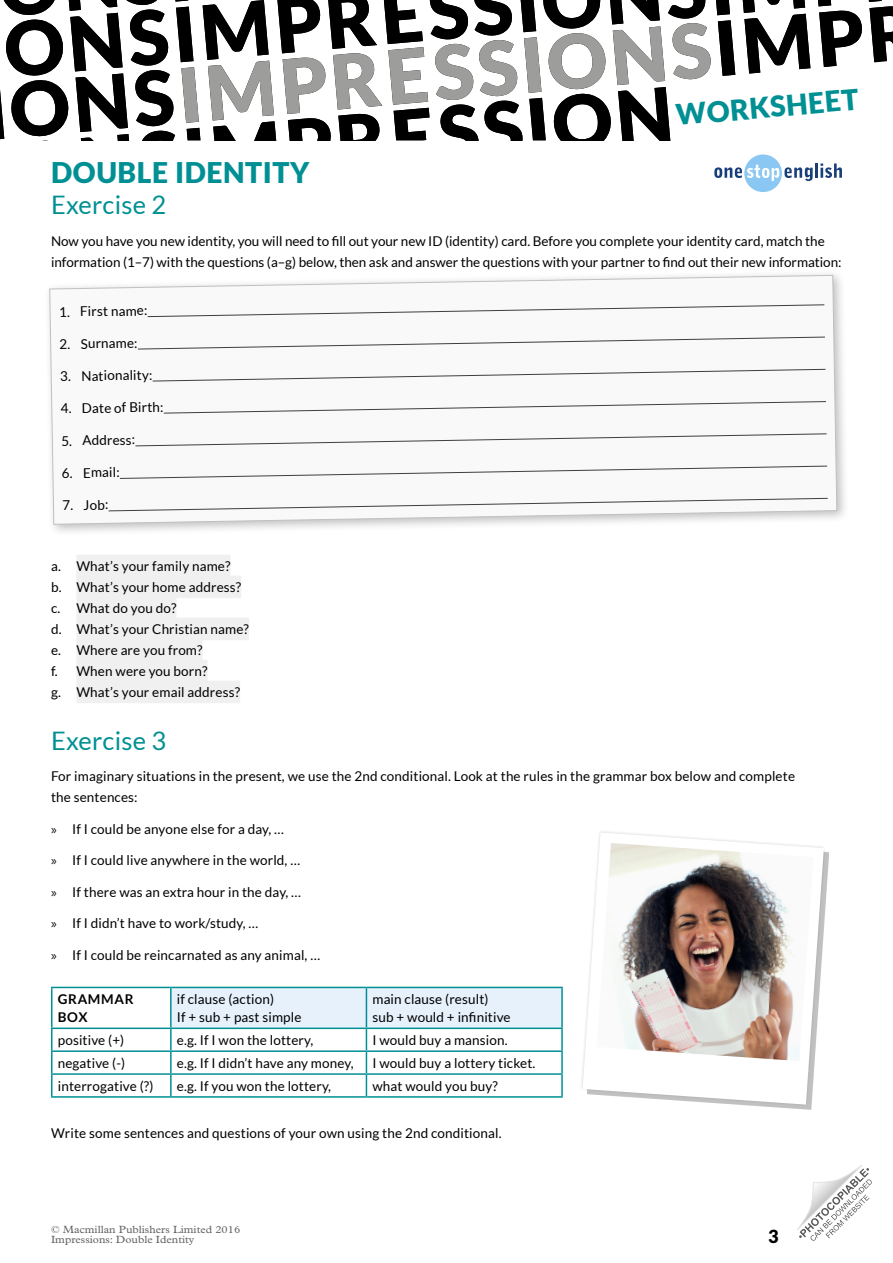
<style>
.page{position:relative;width:893px;height:1263px;background:#fff}
.page>*{position:absolute;margin:0;border:0;box-sizing:border-box;transform-origin:0 0}
.t1{font:900 28.5px "Lato";letter-spacing:.02em;color:#009094}
.t2{font:25.5px "Lato";letter-spacing:.01em;color:#009094}
.t3{font:900 18px "Lato";color:#000}
.t4{font:13.5px/21px "Lato";letter-spacing:.01em;color:#000}
.t5{font:700 13.5px/18px "Lato";letter-spacing:.05em;color:#000}
.t6{font:10.5px/10.5px "Plantin Std";color:#646363;scale:1.08 1}
.s1{font-family:"Myriad Pro"}
</style>
<div class="page">
<svg style="left:797px;top:1165px;width:75px;height:76px"></svg>
<svg style="left:0;top:0;width:893px;height:192px"></svg>
<div style="left:76px;top:555px;width:155px;height:22px;background:#f0f0f0"></div>
<div style="left:76px;top:576px;width:165px;height:22px;background:#f0f0f0"></div>
<div style="left:76px;top:597px;width:100px;height:22px;background:#f0f0f0"></div>
<div style="left:76px;top:618px;width:173px;height:22px;background:#f0f0f0"></div>
<div style="left:76px;top:639px;width:127px;height:22px;background:#f0f0f0"></div>
<div style="left:76px;top:660px;width:132px;height:22px;background:#f0f0f0"></div>
<div style="left:76px;top:681px;width:164px;height:22px;background:#f0f0f0"></div>
<hr style="left:51px;top:987px;width:120px;height:1px;background:#009094">
<hr style="left:51px;top:988px;width:2px;height:39px;background:#009094">
<hr style="left:170px;top:988px;width:2px;height:39px;background:#009094">
<hr style="left:366px;top:987px;width:197px;height:1px;background:#009094">
<hr style="left:561px;top:988px;width:2px;height:39px;background:#009094">
<hr style="left:51px;top:1027px;width:120px;height:2px;background:#009094">
<hr style="left:51px;top:1029px;width:2px;height:21px;background:#009094">
<hr style="left:170px;top:1029px;width:2px;height:21px;background:#009094">
<hr style="left:366px;top:1027px;width:197px;height:2px;background:#009094">
<hr style="left:561px;top:1029px;width:2px;height:21px;background:#009094">
<hr style="left:51px;top:1050px;width:120px;height:2px;background:#009094">
<hr style="left:51px;top:1052px;width:2px;height:21px;background:#009094">
<hr style="left:170px;top:1052px;width:2px;height:21px;background:#009094">
<hr style="left:366px;top:1050px;width:197px;height:2px;background:#009094">
<hr style="left:561px;top:1052px;width:2px;height:21px;background:#009094">
<hr style="left:51px;top:1073px;width:120px;height:2px;background:#009094">
<hr style="left:51px;top:1075px;width:2px;height:21px;background:#009094">
<hr style="left:170px;top:1075px;width:2px;height:21px;background:#009094">
<hr style="left:366px;top:1073px;width:197px;height:2px;background:#009094">
<svg style="left:171px;top:987px;width:391px;height:109px"></svg>
<hr style="left:561px;top:1075px;width:2px;height:21px;background:#009094">
<hr style="left:51px;top:1096px;width:120px;height:2px;background:#009094">
<hr style="left:171px;top:1096px;width:195px;height:2px;background:#009094">
<hr style="left:366px;top:1096px;width:197px;height:2px;background:#009094">
<div style="left:43px;top:269px;width:806px;height:267px;background:#000;opacity:.25"></div>
<svg style="left:49px;top:275px;width:789px;height:250px"></svg>
<svg style="left:581px;top:1077px;width:233px;height:30px"></svg>
<img style="left:582px;top:831px;width:247px;height:246px">
<svg style="left:583px;top:1054px;width:225px;height:50px"></svg>
<h1 class="t1" style="left:51px;top:155px;width:260px">DOUBLE IDENTITY</h1>
<h1 class="t1" style="left:674px;top:98px;width:185px;rotate:-5deg">WORKSHEET</h1>
<h2 class="t2" style="left:51px;top:191px;width:117px">Exercise 2</h2>
<p class="t4" style="left:51px;top:230px;width:792px">Now you have you new identity, you will need to fill out your new ID (identity) card. Before you complete your identity card, match the information (1–7) with the questions (a–g) below, then ask and answer the questions with your partner to find out their new information:</p>
<p class="t4" style="left:59px;top:301px;width:90px;rotate:-1deg">1. First name:</p>
<p class="t4" style="left:59px;top:333px;width:80px;rotate:-1deg">2. Surname:</p>
<p class="t4" style="left:60px;top:366px;width:94px;rotate:-1deg">3. Nationality:</p>
<p class="t4" style="left:61px;top:398px;width:104px;rotate:-1deg">4. Date of Birth:</p>
<p class="t4" style="left:61px;top:430px;width:75px;rotate:-1deg">5. Address:</p>
<p class="t4" style="left:62px;top:462px;width:59px;rotate:-1deg">6. Email:</p>
<p class="t4" style="left:62px;top:495px;width:47px;rotate:-1deg">7. Job:</p>
<p class="t4" style="left:51px;top:556px;width:199px">a. What’s your family name?<br>b. What’s your home address? c. What do you do?<br>d. What’s your Christian name? e. Where are you from?<br>f. When were you born?<br>g. What’s your email address?</p>
<h2 class="t2" style="left:51px;top:726px;width:117px">Exercise 3</h2>
<p class="t4" style="left:51px;top:766px;width:745px">For imaginary situations in the present, we use the 2nd conditional. Look at the rules in the grammar box below and complete the sentences:</p>
<p class="t4" style="left:51px;top:818px;width:234px"><span class="s1">»</span> If I could be anyone else for a day, …</p>
<p class="t4" style="left:51px;top:850px;width:251px"><span class="s1">»</span> If I could live anywhere in the world, …</p>
<p class="t4" style="left:51px;top:881px;width:252px"><span class="s1">»</span> If there was an extra hour in the day, …</p>
<p class="t4" style="left:51px;top:913px;width:209px"><span class="s1">»</span> If I didn’t have to work/study, …</p>
<p class="t4" style="left:51px;top:944px;width:271px"><span class="s1">»</span> If I could be reincarnated as any animal, …</p>
<p class="t5" style="left:58px;top:990px;width:77px">GRAMMAR<br>BOX</p>
<p class="t4" style="left:177px;top:990px;width:126px;line-height:18px">if clause (action)<br>If + sub + past simple</p>
<p class="t4" style="left:372px;top:990px;width:140px;line-height:18px">main clause (result) sub + would + infinitive</p>
<p class="t4" style="left:58px;top:1030px;width:68px">positive (+)</p>
<p class="t4" style="left:177px;top:1030px;width:138px">e.g. If I won the lottery,</p>
<p class="t4" style="left:372px;top:1030px;width:137px">I would buy a mansion.</p>
<p class="t4" style="left:58px;top:1052px;width:69px">negative (-)</p>
<p class="t4" style="left:177px;top:1052px;width:178px">e.g. If I didn’t have any money,</p>
<p class="t4" style="left:372px;top:1052px;width:165px">I would buy a lottery ticket.</p>
<p class="t4" style="left:58px;top:1075px;width:97px">interrogative (?)</p>
<p class="t4" style="left:177px;top:1075px;width:156px">e.g. If you won the lottery,</p>
<p class="t4" style="left:372px;top:1075px;width:127px">what would you buy?</p>
<p class="t4" style="left:51px;top:1123px;width:452px">Write some sentences and questions of your own using the 2nd conditional.</p>
<p class="t6" style="left:51px;top:1224px;width:177px">© Macmillan Publishers Limited 2016<br>Impressions: Double Identity</p>
<h3 class="t3" style="left:768px;top:1226px;width:12px">3</h3>
</div>
